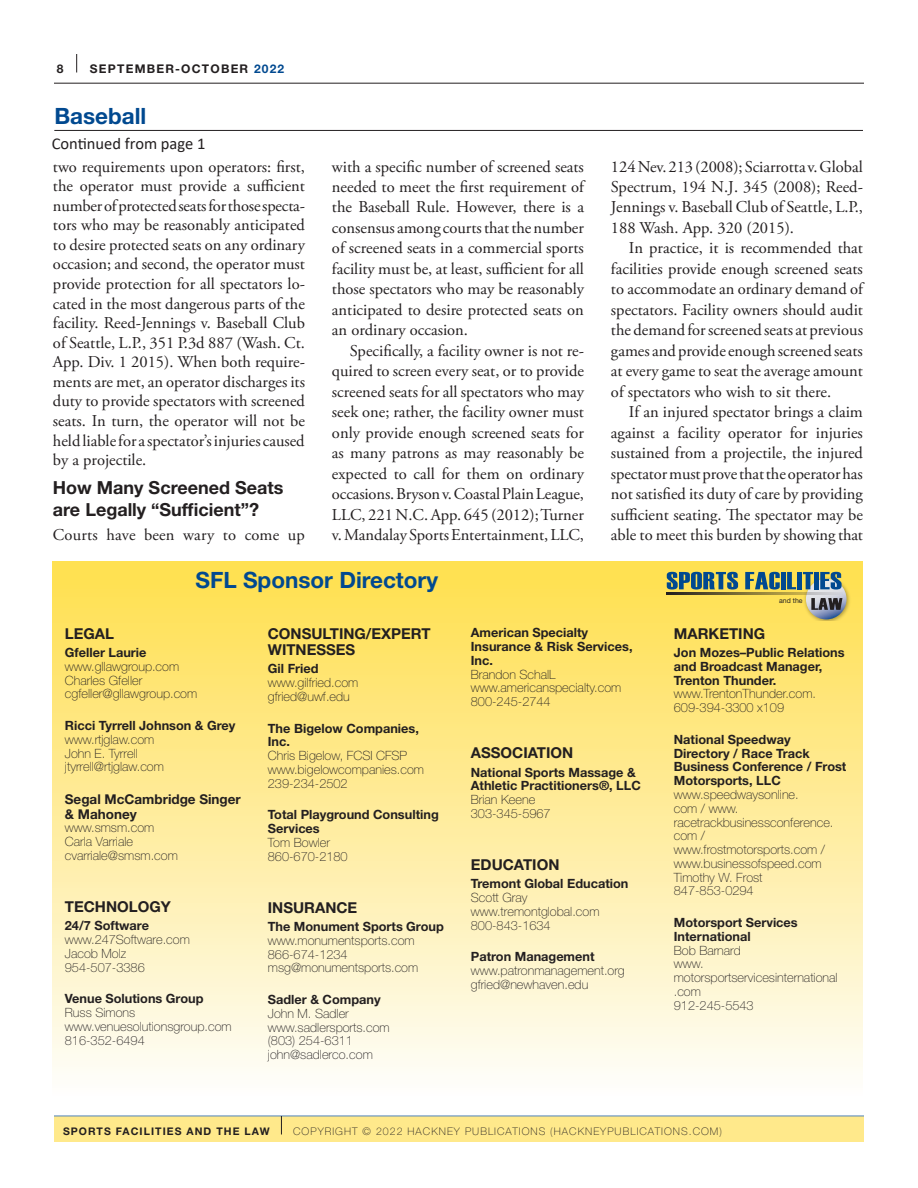
<style>
.page{position:relative;width:918px;height:1188px;background:#fff}
.page>*{position:absolute;margin:0;border:0;box-sizing:border-box;transform-origin:0 0}
.Head_1_jump{font:700 22.5px "Helvetica Neue LT Std";color:#014990}
.Subhead_2{font:700 18px/21.6px "Helvetica Neue LT Std";color:#231f20}
.Body_text{font:16.5px/20.4px "Adobe Garamond Pro";color:#231f20;text-align:justify}
.Body_First{font:16.5px/20.4px "Adobe Garamond Pro";color:#231f20;text-align:justify}
.t1{font:16.5px "Calibri";color:#231f20}
.Sponsor_Directory_He{font:700 15px/16.2px "Helvetica Neue LT Std";color:#231f20}
.Sponsor_Directory_En{font:700 13.5px/14.5px "Helvetica Neue LT Std";color:#231f20}
.Sponsor_Directory_En-2{font:100 12.75px/13.8px "Helvetica Neue LT Std";color:#231f20}
.Sponsor_Directory_En-3{font:700 12.75px/13.8px "Helvetica Neue LT Std";color:#231f20}
.t2{font:700 12px "Helvetica Neue LT Std";letter-spacing:.1em;color:#231f20}
.t3{font:100 10.5px "Helvetica Neue LT Std";letter-spacing:.1em;color:#231f20}
.t4{font:700 10.5px "Helvetica Neue LT Std";letter-spacing:.1em;color:#231f20}
.t5{font:6.9px "Helvetica Neue LT Std";color:#231f20}
.s1{color:#014990}
.s2{font-weight:700}
.s3{font-weight:100}
</style>
<div class="page">
<svg style="left:76px;top:54px;width:1px;height:18px"></svg>
<hr style="left:54px;top:83px;width:810px;height:1px;background:#231f20">
<div style="left:54px;top:1116px;width:810px;height:26px;background:#ffe98b"></div>
<svg style="left:281px;top:1116px;width:1px;height:18px"></svg>
<div style="left:53px;top:561px;width:810px;height:537px;background:linear-gradient(to bottom,#ffde4b,#fefdfa)"></div>
<img style="left:802px;top:575px;width:51px;height:46px">
<svg style="left:806px;top:579px;width:41px;height:40px"></svg>
<svg style="left:667px;top:592px;width:176px;height:3px"></svg>
<svg style="left:811px;top:598px;width:31px;height:12px"></svg>
<svg style="left:667px;top:572px;width:71px;height:18px"></svg>
<svg style="left:745px;top:572px;width:35px;height:18px"></svg>
<div style="left:781px;top:572px;width:5px;height:17px;background:#014990"></div>
<svg style="left:787px;top:572px;width:9px;height:17px"></svg>
<div style="left:797px;top:572px;width:5px;height:17px;background:#014990"></div>
<svg style="left:803px;top:572px;width:10px;height:17px"></svg>
<div style="left:814px;top:572px;width:5px;height:17px;background:#014990"></div>
<svg style="left:820px;top:572px;width:22px;height:18px"></svg>
<hr style="left:54px;top:130px;width:809px;height:1px;background:#231f20">
<p class="t2" style="left:57px;top:61px;width:8px">8</p>
<p class="t2" style="left:90px;top:61px;width:196px">SEPTEMBER-OCTOBER <span class="s1">2022</span></p>
<p class="Head_1_jump" style="left:54px;top:102px;width:94px">Baseball</p>
<p class="t1" style="left:52px;top:133px;width:155px">Continued from page 1</p>
<p class="Body_text" style="left:53px;top:157px;width:254px;line-height:19.5px">two requirements upon operators: first, the operator must provide a sufficient number of protected seats for those specta&shy;tors who may be reasonably anticipated to desire protected seats on any ordinary occasion; and second, the operator must provide protection for all spectators lo&shy;cated in the most dangerous parts of the facility. Reed-Jennings v. Baseball Club of Seattle, L.P., 351 P.3d 887 (Wash. Ct.<br>App. Div. 1 2015). When both require&shy;ments are met, an operator discharges its duty to provide spectators with screened seats. In turn, the operator will not be held liable for a spectator’s injuries caused by a projectile.</p>
<p class="Subhead_2" style="left:53px;top:477px;width:232px">How Many Screened Seats are Legally “Sufficient”?</p>
<p class="Body_First" style="left:53px;top:525px;width:253px">Courts have been wary to come up</p>
<p class="Body_First" style="left:332px;top:157px;width:254px">with a specific number of screened seats needed to meet the first requirement of the Baseball Rule. However, there is a consensus among courts that the number of screened seats in a commercial sports facility must be, at least, sufficient for all those spectators who may be reasonably anticipated to desire protected seats on an ordinary occasion.</p>
<p class="Body_text" style="left:332px;top:341px;width:254px;text-indent:18px">Specifically, a facility owner is not re&shy;quired to screen every seat, or to provide screened seats for all spectators who may seek one; rather, the facility owner must only provide enough screened seats for as many patrons as may reasonably be expected to call for them on ordinary occasions. Bryson v. Coastal Plain League, LLC, 221 N.C. App. 645 (2012); Turner v. Mandalay Sports Entertainment, LLC,</p>
<p class="Head_1_jump" style="left:196px;top:566px;width:244px">SFL Sponsor Directory</p>
<p class="Body_text" style="left:611px;top:157px;width:254px">124 Nev. 213 (2008); Sciarrotta v. Global Spectrum, 194 N.J. 345 (2008); Reed-Jennings v. Baseball Club of Seattle, L.P., 188 Wash. App. 320 (2015).</p>
<p class="Body_text" style="left:611px;top:239px;width:254px;text-indent:18px">In practice, it is recommended that facilities provide enough screened seats to accommodate an ordinary demand of spectators. Facility owners should audit the demand for screened seats at previous games and provide enough screened seats at every game to seat the average amount of spectators who wish to sit there.</p>
<p class="Body_text" style="left:611px;top:402px;width:254px;text-indent:18px">If an injured spectator brings a claim against a facility operator for injuries sustained from a projectile, the injured spectator must prove that the operator has not satisfied its duty of care by providing sufficient seating. The spectator may be able to meet this burden by showing that</p>
<p class="t5" style="left:779px;top:597px;width:25px">and the</p>
<p class="Sponsor_Directory_He" style="left:65px;top:625px;width:51px">LEGAL</p>
<p class="Sponsor_Directory_En-2" style="left:65px;top:646px;width:116px"><span class="s2">Gfeller Laurie </span>www.gllawgroup.com<br>Charles Gfeller</p>
<p class="Sponsor_Directory_En-2" style="left:65px;top:687px;width:134px">cgfeller@gllawgroup.com</p>
<p class="Sponsor_Directory_En-2" style="left:65px;top:719px;width:172px"><span class="s2">Ricci Tyrrell Johnson &amp; Grey </span>www.rtjglaw.com<br>John E. Tyrrell</p>
<p class="Sponsor_Directory_En-2" style="left:65px;top:760px;width:101px">jtyrrell@rtjglaw.com</p>
<p class="Sponsor_Directory_En" style="left:65px;top:792px;width:177px">Segal McCambridge Singer &amp; Mahoney</p>
<p class="Sponsor_Directory_En-2" style="left:65px;top:821px;width:114px">www.smsm.com<br>Carla Varriale cvarriale@smsm.com</p>
<p class="Sponsor_Directory_He" style="left:65px;top:898px;width:107px">TECHNOLOGY</p>
<p class="Sponsor_Directory_En-2" style="left:65px;top:919px;width:126px"><span class="s2">24/7 Software </span>www.247Software.com<br>Jacob Molz<br>954-507-3386</p>
<p class="Sponsor_Directory_En-2" style="left:65px;top:992px;width:168px"><span class="s2">Venue Solutions Group<br></span>Russ Simons www.venuesolutionsgroup.com<br>816-352-6494</p>
<p class="Sponsor_Directory_He" style="left:268px;top:625px;width:164px">CONSULTING/EXPERT<br>WITNESSES</p>
<p class="Sponsor_Directory_En-2" style="left:268px;top:662px;width:92px"><span class="s2">Gil Fried </span>www.gilfried.com gfried@uwf.edu</p>
<p class="Sponsor_Directory_En-2" style="left:268px;top:721px;width:158px"><span class="s2">The Bigelow Companies,<br>Inc.<br></span>Chris Bigelow, FCSI CFSP www.bigelowcompanies.com<br>239-234-2502</p>
<p class="Sponsor_Directory_En-3" style="left:268px;top:808px;width:172px">Total Playground Consulting<br>Services<br><span class="s3">Tom Bowler<br>860-670-2180</span></p>
<p class="Sponsor_Directory_He" style="left:268px;top:899px;width:91px">INSURANCE</p>
<p class="Sponsor_Directory_En-2" style="left:268px;top:920px;width:177px"><span class="s2">The Monument Sports Group </span>www.monumentsports.com<br>866-674-1234 msg@monumentsports.com</p>
<p class="Sponsor_Directory_En-2" style="left:268px;top:993px;width:123px"><span class="s2">Sadler &amp; Company<br></span>John M. Sadler www.sadlersports.com (803) 254-6311 john@sadlerco.com</p>
<p class="Sponsor_Directory_En-2" style="left:471px;top:626px;width:163px"><span class="s2">American Specialty<br>Insurance &amp; Risk Services,<br>Inc.<br></span>Brandon SchalL www.americanspecialty.com<br>800-245-2744</p>
<p class="Sponsor_Directory_He" style="left:471px;top:745px;width:104px">ASSOCIATION</p>
<p class="Sponsor_Directory_En-3" style="left:471px;top:765px;width:172px">National Sports Massage &amp;<br>Athletic Practitioners®, LLC<br><span class="s3">Brian Keene<br>303-345-5967</span></p>
<p class="Sponsor_Directory_He" style="left:471px;top:856px;width:90px">EDUCATION</p>
<p class="Sponsor_Directory_En-2" style="left:471px;top:877px;width:159px"><span class="s2">Tremont Global Education<br></span>Scott Gray www.tremontglobal.com<br>800-843-1634</p>
<p class="Sponsor_Directory_En-2" style="left:471px;top:950px;width:155px"><span class="s2">Patron Management </span>www.patronmanagement.org gfried@newhaven.edu</p>
<p class="Sponsor_Directory_He" style="left:674px;top:625px;width:93px">MARKETING</p>
<p class="Sponsor_Directory_En-3" style="left:674px;top:645px;width:172px">Jon Mozes–Public Relations and Broadcast Manager,<br>Trenton Thunder. <span class="s3">www.TrentonThunder.com.<br>609-394-3300 x109</span></p>
<p class="Sponsor_Directory_En-2" style="left:674px;top:733px;width:174px"><span class="s2">National Speedway<br>Directory / Race Track<br>Business Conference / Frost<br>Motorsports, LLC </span>www.speedwaysonline.<br>com / www. racetrackbusinessconference. com / www.frostmotorsports.com / www.businessofspeed.com</p>
<p class="Sponsor_Directory_En-2" style="left:674px;top:870px;width:90px">Timothy W. Frost<br>847-853-0294</p>
<p class="Sponsor_Directory_En-2" style="left:674px;top:916px;width:165px"><span class="s2">Motorsport Services<br>International<br></span>Bob Barnard<br>www. motorsportservicesinternational .com<br>912-245-5543</p>
<p class="t4" style="left:63px;top:1124px;width:208px">SPORTS FACILITIES AND THE LAW</p>
<p class="t3" style="left:293px;top:1125px;width:430px">COPYRIGHT © 2022 HACKNEY PUBLICATIONS (HACKNEYPUBLICATIONS.COM)</p>
</div>
